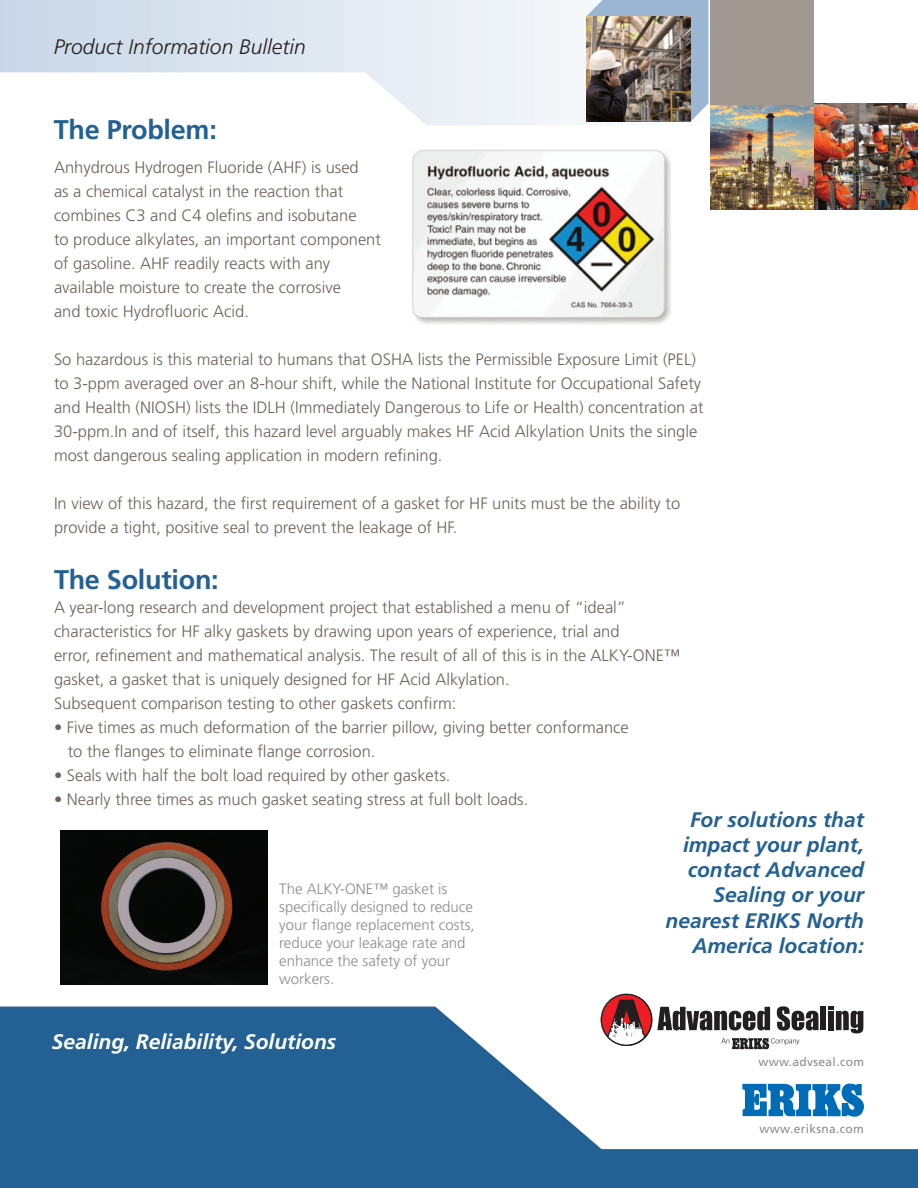
<style>
.page{position:relative;width:918px;height:1188px;background:#fff}
.page>*{position:absolute;margin:0;border:0;box-sizing:border-box;transform-origin:0 0}
.t1{font:700 27px "Frutiger";letter-spacing:-.01em;color:#236194}
.t2{font:italic 700 21px/25.2px "Frutiger";color:#236194;text-align:right}
.t3{font:italic 700 21px "Frutiger";color:#fff}
.t4{font:italic 300 21px "Frutiger";color:#231f20}
.t5{font:300 16.5px/24px "Frutiger";color:#6e6259}
.t6{font:300 15px/18px "Frutiger";color:#8c8b8e}
.t7{font:12px "Frutiger";letter-spacing:.03em;color:#8c8b8e}
</style>
<div class="page">
<svg style="left:604px;top:994px;width:183px;height:13px"></svg>
<svg style="left:0;top:1007px;width:918px;height:181px;fill:#236194"></svg>
<svg style="left:742px;top:1080px;width:123px;height:39px"></svg>
<svg style="left:0;top:0;width:709px;height:125px"></svg>
<svg style="left:586px;top:0;width:122px;height:122px;background:#9eb6cf"></svg>
<img style="left:710px;top:105px;width:103px;height:104px">
<img style="left:815px;top:104px;width:103px;height:105px">
<div style="left:710px;top:0;width:103px;height:105px;background:#a29892"></div>
<img style="left:587px;top:16px;width:103px;height:106px">
<img style="left:412px;top:149px;width:259px;height:175px">
<img style="left:60px;top:831px;width:207px;height:153px">
<p class="t4" style="left:54px;top:35px;width:254px">Product Information Bulletin</p>
<h1 class="t1" style="left:54px;top:113px;width:165px">The Problem:</h1>
<p class="t5" style="left:54px;top:155px;width:329px">Anhydrous Hydrogen Fluoride (AHF) is used<br>as a chemical catalyst in the reaction that combines C3 and C4 olefins and isobutane<br>to produce alkylates, an important component of gasoline. AHF readily reacts with any available moisture to create the corrosive<br>and toxic Hydrofluoric Acid.</p>
<p class="t5" style="left:54px;top:347px;width:651px">So hazardous is this material to humans that OSHA lists the Permissible Exposure Limit (PEL) to 3-ppm averaged over an 8-hour shift, while the National Institute for Occupational Safety and Health (NIOSH) lists the IDLH (Immediately Dangerous to Life or Health) concentration at 30-ppm.In and of itself, this hazard level arguably makes HF Acid Alkylation Units the single most dangerous sealing application in modern refining.</p>
<p class="t5" style="left:54px;top:491px;width:628px">In view of this hazard, the first requirement of a gasket for HF units must be the ability to provide a tight, positive seal to prevent the leakage of HF.</p>
<h1 class="t1" style="left:54px;top:564px;width:166px">The Solution:</h1>
<p class="t5" style="left:54px;top:595px;width:628px">A year-long research and development project that established a menu of “ideal” characteristics for HF alky gaskets by drawing upon years of experience, trial and<br>error, refinement and mathematical analysis. The result of all of this is in the ALKY-ONE™ gasket, a gasket that is uniquely designed for HF Acid Alkylation.<br>Subsequent comparison testing to other gaskets confirm:</p>
<p class="t5" style="left:68px;top:715px;width:563px;text-indent:-14px">• Five times as much deformation of the barrier pillow, giving better conformance to the flanges to eliminate flange corrosion.</p>
<p class="t5" style="left:54px;top:763px;width:398px">• Seals with half the bolt load required by other gaskets.</p>
<p class="t5" style="left:54px;top:787px;width:476px">• Nearly three times as much gasket seating stress at full bolt loads.</p>
<p class="t6" style="left:279px;top:880px;width:197px">The ALKY-ONE™ gasket is specifically designed to reduce your flange replacement costs, reduce your leakage rate and enhance the safety of your workers.</p>
<p class="t3" style="left:52px;top:1030px;width:286px">Sealing, Reliability, Solutions</p>
<p class="t2" style="left:666px;top:807px;width:200px">For solutions that impact your plant, contact Advanced<br>Sealing or your nearest ERIKS North<br>America location:</p>
<p class="t7" style="left:758px;top:1055px;width:107px">www.advseal.com</p>
<p class="t7" style="left:760px;top:1122px;width:106px">www.eriksna.com</p>
</div>
